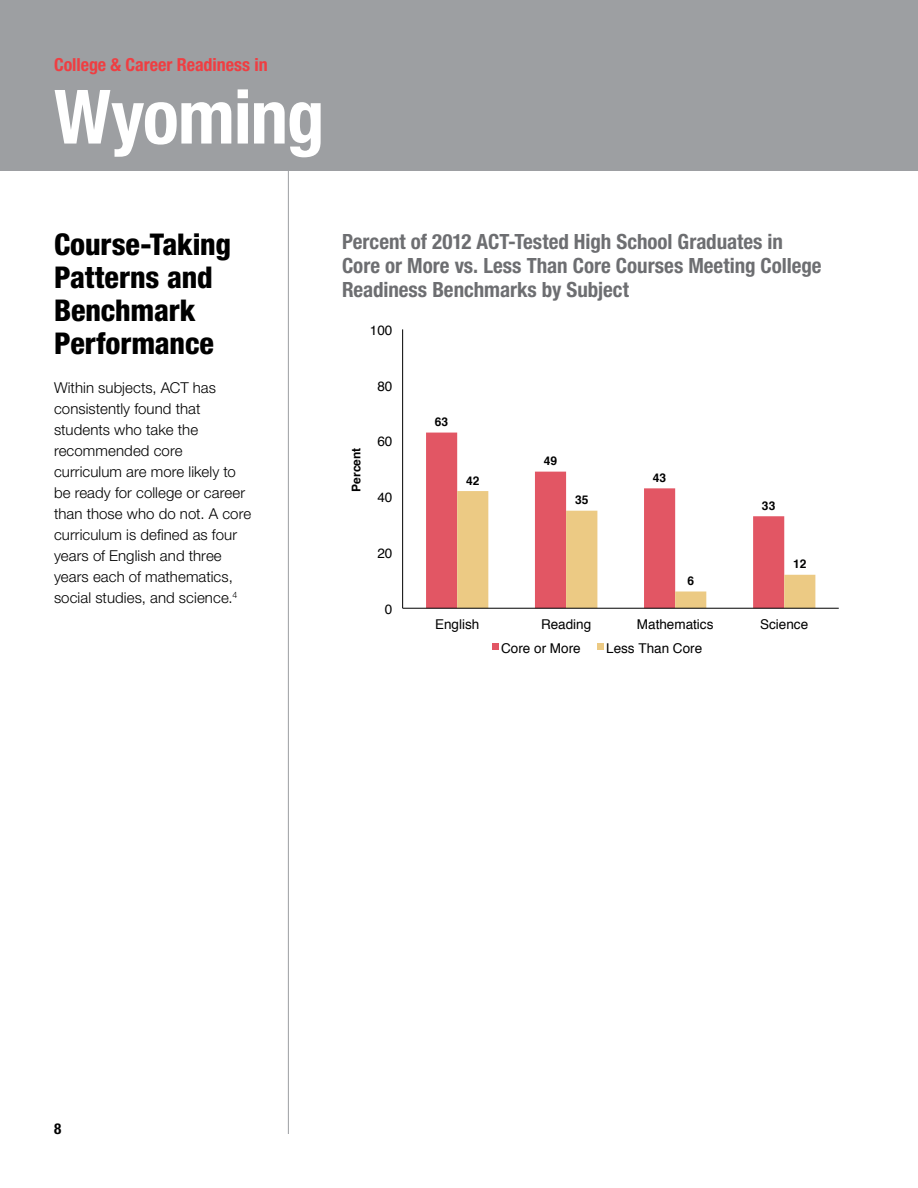
<style>
.page{position:relative;width:918px;height:1188px;background:#fff}
.page>*{position:absolute;margin:0;border:0;box-sizing:border-box;transform-origin:0 0}
.t1{font:700 condensed 75px "Helvetica Neue LT Std";letter-spacing:-.015em;color:#fff}
.t2{font:800 condensed 30px/33px "Helvetica Neue LT Std";letter-spacing:-.005em;color:#000}
.t3{font:700 condensed 21px/24px "Helvetica Neue LT Std";color:#6d6e71}
.t4{font:700 condensed 18px "Helvetica Neue LT Std";letter-spacing:-.005em;color:#ef3e42}
.t5{font:300 15px/21px "Helvetica Neue LT Std";letter-spacing:.005em;color:#000}
.t6{font:700 condensed 15px "Helvetica Neue LT Std";color:#000}
.t7{font:13.5px "Helvetica";color:#000001}
.t8{font:700 12px "Helvetica";color:#000001}
</style>
<div class="page">
<div style="left:0;top:0;width:918px;height:171px;background:#9d9fa2"></div>
<hr style="left:288px;top:171px;width:1px;height:963px;background:#9d9fa2">
<svg style="left:426px;top:433px;width:250px;height:175px"></svg>
<svg style="left:457px;top:491px;width:358px;height:117px"></svg>
<hr style="left:402px;top:329px;width:1px;height:279px;background:#000001">
<hr style="left:403px;top:608px;width:436px;height:1px;background:#000001">
<div style="left:492px;top:643px;width:7px;height:6px;background:#e25664"></div>
<div style="left:597px;top:643px;width:7px;height:6px;background:#ecca84"></div>
<p class="t4" style="left:54px;top:54px;width:215px">College &amp; Career Readiness in</p>
<h1 class="t1" style="left:54px;top:71px;width:272px">Wyoming</h1>
<h2 class="t2" style="left:54px;top:228px;width:179px">Course-Taking<br>Patterns and<br>Benchmark<br>Performance</h2>
<p class="t5" style="left:54px;top:377px;width:199px">Within subjects, ACT has consistently found that students who take the recommended core curriculum are more likely to be ready for college or career than those who do not. A core curriculum is defined as four years of English and three years each of mathematics, social studies, and science.<sup>4</sup></p>
<h3 class="t3" style="left:342px;top:229px;width:481px">Percent of 2012 ACT-Tested High School Graduates in<br>Core or More vs. Less Than Core Courses Meeting College<br>Readiness Benchmarks by Subject</h3>
<p class="t7" style="left:370px;top:322px;width:24px">100</p>
<p class="t7" style="left:377px;top:377px;width:17px">80</p>
<p class="t8" style="left:349px;top:492px;width:46px;rotate:-90deg">Percent</p>
<p class="t7" style="left:377px;top:433px;width:17px">60</p>
<p class="t7" style="left:377px;top:489px;width:17px">40</p>
<p class="t7" style="left:377px;top:545px;width:17px">20</p>
<p class="t7" style="left:385px;top:600px;width:9px">0</p>
<p class="t8" style="left:435px;top:414px;width:15px">63</p>
<p class="t8" style="left:466px;top:473px;width:15px">42</p>
<p class="t8" style="left:544px;top:453px;width:15px">49</p>
<p class="t8" style="left:575px;top:492px;width:15px">35</p>
<p class="t8" style="left:653px;top:470px;width:15px">43</p>
<p class="t8" style="left:688px;top:573px;width:8px">6</p>
<p class="t8" style="left:762px;top:498px;width:15px">33</p>
<p class="t8" style="left:793px;top:556px;width:15px">12</p>
<p class="t7" style="left:435px;top:615px;width:46px">English</p>
<p class="t7" style="left:541px;top:615px;width:52px">Reading</p>
<p class="t7" style="left:637px;top:615px;width:78px">Mathematics</p>
<p class="t7" style="left:760px;top:615px;width:50px">Science</p>
<p class="t7" style="left:501px;top:640px;width:81px">Core or More</p>
<p class="t7" style="left:606px;top:640px;width:98px">Less Than Core</p>
<p class="t6" style="left:54px;top:1120px;width:9px">8</p>
</div>
